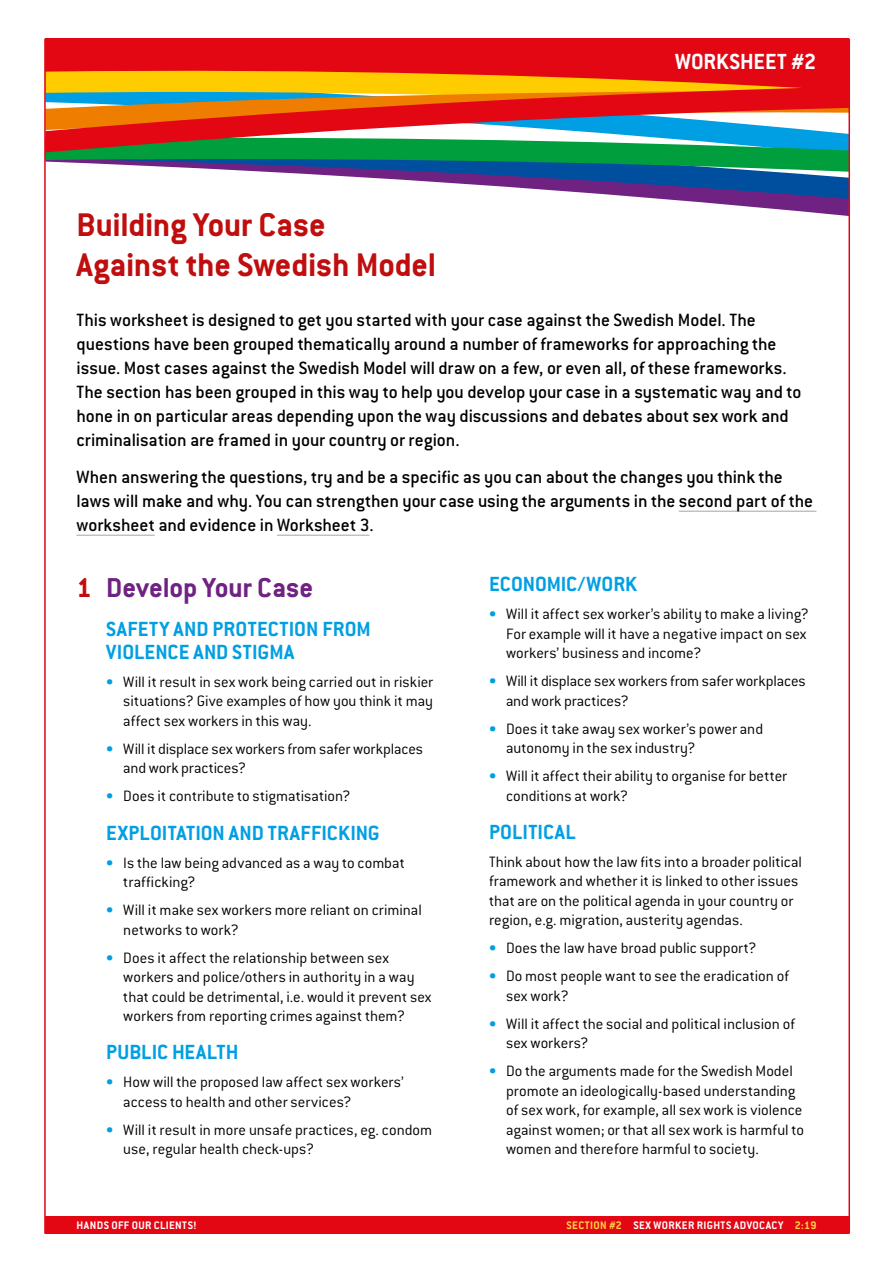
<style>
.page{position:relative;width:893px;height:1263px;background:#fff}
.page>*{position:absolute;margin:0;border:0;box-sizing:border-box;transform-origin:0 0}
.t1{font:700 36px/40.5px "Conduit ITC";letter-spacing:-.01em;color:#c00d0e}
.t2{font:700 30px "Conduit ITC";letter-spacing:-.005em;color:#702283}
.t3{font:700 24px "Conduit ITC";letter-spacing:.005em;color:#fff}
.t4{font:700 22.5px "Conduit ITC";letter-spacing:.02em;color:#009fe3}
.t5{font:500 19.5px/24px "Conduit ITC";letter-spacing:-.005em;color:#000}
.t6{font:300 16.5px/19.5px "Conduit ITC";color:#000}
.t7{font:700 12px "Conduit ITC";letter-spacing:.04em;color:#fff}
.t8{font:700 12px "Conduit ITC";color:#ffd544}
.s1{color:#c00d0e}
.s2{font-weight:700;color:#009fe3}
.s3{color:#ffd544}
</style>
<div class="page">
<div style="left:45px;top:1216px;width:804px;height:17px;background:#e30613"></div>
<div style="left:45px;top:39px;width:804px;height:51px;background:#e30613"></div>
<svg style="left:663px;top:199px;width:184px;height:17px"></svg>
<svg style="left:271px;top:172px;width:576px;height:27px"></svg>
<svg style="left:47px;top:152px;width:800px;height:20px;background:#238372"></svg>
<svg style="left:47px;top:70px;width:735px;height:17px"></svg>
<svg style="left:47px;top:87px;width:800px;height:65px;background:#a37858"></svg>
<hr style="left:679px;top:511px;width:137px;height:1px;background:#b3b2b2">
<hr style="left:77px;top:535px;width:78px;height:1px;background:#b3b2b2">
<hr style="left:277px;top:535px;width:92px;height:1px;background:#b3b2b2">
<h3 class="t3" style="left:675px;top:48px;width:143px">WORKSHEET #2</h3>
<h1 class="t1" style="left:77px;top:204px;width:361px">BUILDING YOUR CASE<br>AGAINST THE SWEDISH MODEL</h1>
<p class="t5" style="left:77px;top:308px;width:726px">This worksheet is designed to get you started with your case against the Swedish Model. The questions have been grouped thematically around a number of frameworks for approaching the issue. Most cases against the Swedish Model will draw on a few, or even all, of these frameworks.<br>The section has been grouped in this way to help you develop your case in a systematic way and to hone in on particular areas depending upon the way discussions and debates about sex work and criminalisation are framed in your country or region.</p>
<p class="t5" style="left:77px;top:464px;width:738px">When answering the questions, try and be a specific as you can about the changes you think the laws will make and why. You can strengthen your case using the arguments in the second part of the worksheet and evidence in Worksheet 3.</p>
<h2 class="t2" style="left:77px;top:570px;width:238px"><span class="s1">1</span> DEVELOP YOUR CASE</h2>
<h3 class="t4" style="left:106px;top:616px;width:129px">SAFETY AN D PROTECTION</h3>
<h3 class="t4" style="left:322px;top:616px;width:13px">FROM</h3>
<h3 class="t4" style="left:106px;top:639px;width:50px">VIOLENCE</h3>
<h3 class="t4" style="left:193px;top:639px;width:102px">AND STIGMA</h3>
<p class="t6" style="left:123px;top:672px;width:311px;text-align:justify;text-indent:-17px"><span class="s2">•</span> Will it result in sex work being carried out in riskier situations? Give examples of how you think it may affect sex workers in this way.</p>
<p class="t6" style="left:123px;top:739px;width:301px;text-indent:-17px"><span class="s2">•</span> Will it displace sex workers from safer workplaces and work practices?</p>
<p class="t6" style="left:106px;top:786px;width:246px"><span class="s2">•</span> Does it contribute to stigmatisation?</p>
<h3 class="t4" style="left:106px;top:819px;width:91px">EXPLOITATION</h3>
<h3 class="t4" style="left:229px;top:819px;width:82px">AND TRAFFIC</h3>
<h3 class="t4" style="left:338px;top:819px;width:43px">KING</h3>
<p class="t6" style="left:123px;top:853px;width:283px;text-indent:-17px"><span class="s2">•</span> Is the law being advanced as a way to combat trafficking?</p>
<p class="t6" style="left:123px;top:900px;width:300px;text-indent:-17px"><span class="s2">•</span> Will it make sex workers more reliant on criminal networks to work?</p>
<p class="t6" style="left:123px;top:948px;width:310px;text-indent:-17px"><span class="s2">•</span> Does it affect the relationship between sex workers and police/others in authority in a way that could be detrimental, i.e. would it prevent sex workers from reporting crimes against them?</p>
<h3 class="t4" style="left:106px;top:1039px;width:134px">PUBLIC HEALTH</h3>
<p class="t6" style="left:123px;top:1072px;width:282px;text-indent:-17px"><span class="s2">•</span> How will the proposed law affect sex workers’ access to health and other services?</p>
<p class="t6" style="left:123px;top:1120px;width:310px;text-indent:-17px"><span class="s2">•</span> Will it result in more unsafe practices, eg. condom use, regular health check-ups?</p>
<h3 class="t4" style="left:489px;top:571px;width:23px">ECONOMIC</h3>
<h3 class="t4" style="left:578px;top:571px;width:61px">/WORK</h3>
<p class="t6" style="left:506px;top:604px;width:304px;text-indent:-17px"><span class="s2">•</span> Will it affect sex worker’s ability to make a living?<br>For example will it have a negative impact on sex workers’ business and income?</p>
<p class="t6" style="left:506px;top:671px;width:301px;text-indent:-17px"><span class="s2">•</span> Will it displace sex workers from safer workplaces and work practices?</p>
<p class="t6" style="left:506px;top:719px;width:259px;text-indent:-17px"><span class="s2">•</span> Does it take away sex worker’s power and autonomy in the sex industry?</p>
<p class="t6" style="left:506px;top:766px;width:283px;text-indent:-17px"><span class="s2">•</span> Will it affect their ability to organise for better conditions at work?</p>
<h3 class="t4" style="left:489px;top:819px;width:88px">POLITICAL</h3>
<p class="t6" style="left:489px;top:852px;width:314px">Think about how the law fits into a broader political framework and whether it is linked to other issues that are on the political agenda in your country or region, e.g. migration, austerity agendas.</p>
<p class="t6" style="left:489px;top:938px;width:269px"><span class="s2">•</span> Does the law have broad public support?</p>
<p class="t6" style="left:506px;top:966px;width:285px;text-indent:-17px"><span class="s2">•</span> Do most people want to see the eradication of sex work?</p>
<p class="t6" style="left:506px;top:1014px;width:290px;text-indent:-17px"><span class="s2">•</span> Will it affect the social and political inclusion of sex workers?</p>
<p class="t6" style="left:506px;top:1061px;width:299px;text-indent:-17px"><span class="s2">•</span> Do the arguments made for the Swedish Model promote an ideologically-based understanding of sex work, for example, all sex work is violence against women; or that all sex work is harmful to women and therefore harmful to society.</p>
<p class="t7" style="left:77px;top:1218px;width:122px">HANDS OFF OUR CLIENTS!</p>
<p class="t8" style="left:566px;top:1218px;width:13px">SECTION</p>
<p class="t7" style="left:609px;top:1218px;width:209px"><span class="s3">#2</span> SEX WORKER RI GHTS ADVOCACY <span class="s3">2:19</span></p>
</div>
